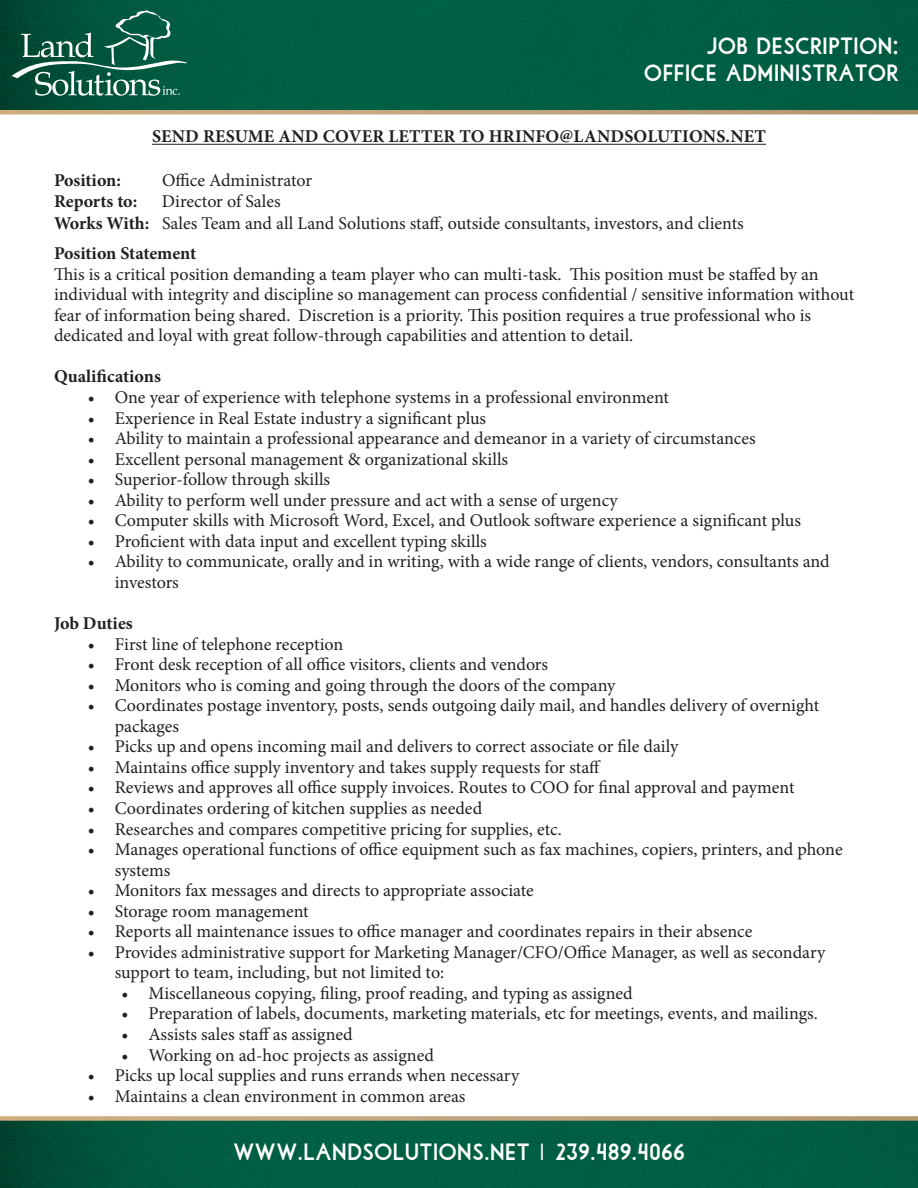
<style>
.page{position:relative;width:918px;height:1188px;background:#fff}
.page>*{position:absolute;margin:0;border:0;box-sizing:border-box;transform-origin:0 0}
.t1{font:18px/20.5px "Minion Pro";letter-spacing:-.005em;color:#231f20}
.t2{font:700 18px "Minion Pro";color:#231f20}
.t3{font:700 16.5px "Libby";color:#fff}
.s1{font-family:"Myriad Pro";font-weight:400;font-size:28.5px}
.s2{font-weight:700}
</style>
<div class="page">
<svg style="left:0;top:1116px;width:918px;height:72px;background:#0c6045"></svg>
<svg style="left:0;top:0;width:918px;height:114px;background:#076044"></svg>
<svg style="left:12px;top:10px;width:175px;height:86px;background:#276d59"></svg>
<hr style="left:152px;top:144px;width:614px;height:1px;background:#231f20">
<p class="t3" style="left:706px;top:37px;width:194px">JOB DESCRIPTION<span class="s1">:</span></p>
<p class="t3" style="left:644px;top:64px;width:256px">OFFICE ADMINISTRATOR</p>
<p class="t2" style="left:152px;top:124px;width:615px">SEND RESUME AND COVER LETTER TO HRINFO@LANDSOLUTIONS.NET</p>
<p class="t2" style="left:54px;top:167px;width:69px">Position:</p>
<p class="t1" style="left:162px;top:170px;width:152px">Office Administrator</p>
<p class="t2" style="left:54px;top:189px;width:85px">Reports to:</p>
<p class="t1" style="left:162px;top:191px;width:120px">Director of Sales</p>
<p class="t1" style="left:54px;top:213px;width:691px"><span class="s2">Works With:</span> Sales Team and all Land Solutions staff, outside consultants, investors, and clients</p>
<p class="t2" style="left:54px;top:241px;width:144px">Position Statement</p>
<p class="t1" style="left:54px;top:264px;width:802px">This is a critical position demanding a team player who can multi-task. This position must be staffed by an individual with integrity and discipline so management can process confidential / sensitive information without fear of information being shared. Discretion is a priority. This position requires a true professional who is dedicated and loyal with great follow-through capabilities and attention to detail.</p>
<p class="t2" style="left:54px;top:364px;width:108px">Qualifications</p>
<p class="t1" style="left:88px;top:387px;width:583px">• One year of experience with telephone systems in a professional environment</p>
<p class="t1" style="left:88px;top:408px;width:400px">• Experience in Real Estate industry a significant plus</p>
<p class="t1" style="left:88px;top:428px;width:670px">• Ability to maintain a professional appearance and demeanor in a variety of circumstances</p>
<p class="t1" style="left:88px;top:449px;width:422px">• Excellent personal management &amp; organizational skills</p>
<p class="t1" style="left:88px;top:469px;width:244px">• Superior-follow through skills</p>
<p class="t1" style="left:88px;top:490px;width:532px">• Ability to perform well under pressure and act with a sense of urgency</p>
<p class="t1" style="left:88px;top:510px;width:715px">• Computer skills with Microsoft Word, Excel, and Outlook software experience a significant plus</p>
<p class="t1" style="left:88px;top:531px;width:401px">• Proficient with data input and excellent typing skills</p>
<p class="t1" style="left:115px;top:551px;width:717px;text-indent:-27px">• Ability to communicate, orally and in writing, with a wide range of clients, vendors, consultants and investors</p>
<p class="t2" style="left:54px;top:611px;width:80px">Job Duties</p>
<p class="t1" style="left:88px;top:634px;width:257px">• First line of telephone reception</p>
<p class="t1" style="left:88px;top:654px;width:462px">• Front desk reception of all office visitors, clients and vendors</p>
<p class="t1" style="left:88px;top:675px;width:529px">• Monitors who is coming and going through the doors of the company</p>
<p class="t1" style="left:115px;top:695px;width:706px;text-indent:-27px">• Coordinates postage inventory, posts, sends outgoing daily mail, and handles delivery of overnight packages</p>
<p class="t1" style="left:88px;top:736px;width:592px">• Picks up and opens incoming mail and delivers to correct associate or file daily</p>
<p class="t1" style="left:88px;top:757px;width:515px">• Maintains office supply inventory and takes supply requests for staff</p>
<p class="t1" style="left:88px;top:778px;width:708px">• Reviews and approves all office supply invoices. Routes to COO for final approval and payment</p>
<p class="t1" style="left:88px;top:798px;width:396px">• Coordinates ordering of kitchen supplies as needed</p>
<p class="t1" style="left:88px;top:819px;width:476px">• Researches and compares competitive pricing for supplies, etc.</p>
<p class="t1" style="left:115px;top:839px;width:729px;text-indent:-27px">• Manages operational functions of office equipment such as fax machines, copiers, printers, and phone systems</p>
<p class="t1" style="left:88px;top:880px;width:448px">• Monitors fax messages and directs to appropriate associate</p>
<p class="t1" style="left:88px;top:901px;width:222px">• Storage room management</p>
<p class="t1" style="left:88px;top:921px;width:666px">• Reports all maintenance issues to office manager and coordinates repairs in their absence</p>
<p class="t1" style="left:115px;top:942px;width:712px;text-indent:-27px">• Provides administrative support for Marketing Manager/CFO/Office Manager, as well as secondary support to team, including, but not limited to:</p>
<p class="t1" style="left:122px;top:983px;width:513px">• Miscellaneous copying, filing, proof reading, and typing as assigned</p>
<p class="t1" style="left:122px;top:1004px;width:698px">• Preparation of labels, documents, marketing materials, etc for meetings, events, and mailings.</p>
<p class="t1" style="left:122px;top:1024px;width:233px">• Assists sales staff as assigned</p>
<p class="t1" style="left:122px;top:1045px;width:314px">• Working on ad-hoc projects as assigned</p>
<p class="t1" style="left:88px;top:1065px;width:433px">• Picks up local supplies and runs errands when necessary</p>
<p class="t1" style="left:88px;top:1086px;width:379px">• Maintains a clean environment in common areas</p>
<p class="t3" style="left:233px;top:1143px;width:453px">WWW.;LANDSOLUTIONS.NET <sup>|</sup> 239.489.4066</p>
</div>
